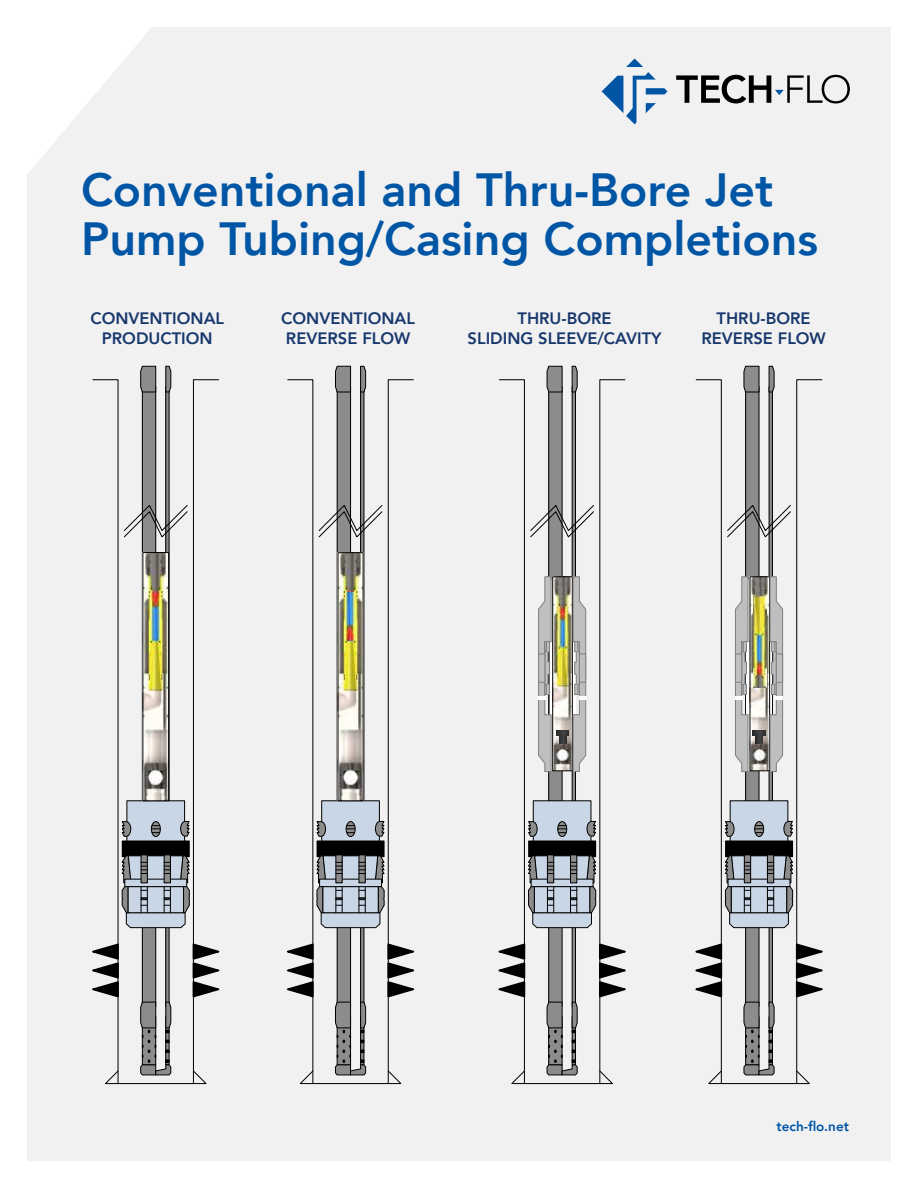
<style>
.page{position:relative;width:918px;height:1188px;background:#fff}
.page>*{position:absolute;margin:0;border:0;box-sizing:border-box;transform-origin:0 0}
.t1{font:800 46.5px/49.5px "Avenir";color:#0056a5}
.t2{font:800 16.5px/19.8px "Avenir";color:#18386d;text-align:center}
.t3{font:800 13.5px "Avenir";color:#0056a5}
</style>
<div class="page">
<div style="left:27px;top:27px;width:864px;height:1134px;background:#f1f1f2"></div>
<svg style="left:602px;top:58px;width:66px;height:66px"></svg>
<svg style="left:676px;top:75px;width:174px;height:28px"></svg>
<svg style="left:140px;top:366px;width:16px;height:13px"></svg>
<svg style="left:166px;top:366px;width:5px;height:13px"></svg>
<svg style="left:87px;top:942px;width:5px;height:57px"></svg>
<svg style="left:220px;top:942px;width:5px;height:57px"></svg>
<svg style="left:92px;top:379px;width:128px;height:706px"></svg>
<svg style="left:123px;top:504px;width:66px;height:35px"></svg>
<div style="left:127px;top:801px;width:58px;height:90px;background:#c8d6e6"></div>
<div style="left:122px;top:841px;width:67px;height:16px;background:#000"></div>
<svg style="left:122px;top:855px;width:68px;height:73px"></svg>
<svg style="left:122px;top:821px;width:9px;height:16px"></svg>
<svg style="left:181px;top:821px;width:8px;height:15px"></svg>
<svg style="left:151px;top:822px;width:9px;height:15px"></svg>
<div style="left:151px;top:822px;width:9px;height:15px;border:1px solid #000;border-radius:50%"></div>
<svg style="left:151px;top:825px;width:9px;height:8px"></svg>
<img style="left:145px;top:554px;width:22px;height:245px">
<div style="left:143px;top:552px;width:26px;height:249px;border:1px solid #000"></div>
<svg style="left:335px;top:366px;width:16px;height:13px"></svg>
<svg style="left:360px;top:366px;width:6px;height:13px"></svg>
<svg style="left:282px;top:942px;width:5px;height:57px"></svg>
<svg style="left:414px;top:942px;width:5px;height:57px"></svg>
<svg style="left:287px;top:379px;width:127px;height:706px"></svg>
<svg style="left:318px;top:504px;width:65px;height:35px"></svg>
<div style="left:322px;top:801px;width:57px;height:90px;background:#c8d6e6"></div>
<div style="left:317px;top:841px;width:67px;height:16px;background:#000"></div>
<svg style="left:316px;top:855px;width:69px;height:73px"></svg>
<svg style="left:317px;top:821px;width:9px;height:16px"></svg>
<svg style="left:375px;top:821px;width:9px;height:15px"></svg>
<svg style="left:346px;top:822px;width:9px;height:15px"></svg>
<div style="left:346px;top:822px;width:9px;height:15px;border:1px solid #000;border-radius:50%"></div>
<svg style="left:346px;top:825px;width:9px;height:8px"></svg>
<img style="left:340px;top:555px;width:21px;height:244px">
<img style="left:346px;top:592px;width:9px;height:49px">
<svg style="left:744px;top:366px;width:15px;height:13px"></svg>
<svg style="left:769px;top:366px;width:5px;height:13px"></svg>
<svg style="left:690px;top:942px;width:5px;height:57px"></svg>
<svg style="left:823px;top:942px;width:5px;height:57px"></svg>
<svg style="left:695px;top:379px;width:128px;height:706px"></svg>
<svg style="left:726px;top:504px;width:66px;height:35px"></svg>
<div style="left:730px;top:801px;width:58px;height:90px;background:#c8d6e6"></div>
<div style="left:726px;top:841px;width:67px;height:16px;background:#000"></div>
<svg style="left:725px;top:855px;width:68px;height:73px"></svg>
<svg style="left:725px;top:821px;width:9px;height:16px"></svg>
<svg style="left:784px;top:821px;width:9px;height:15px"></svg>
<svg style="left:755px;top:822px;width:9px;height:15px"></svg>
<div style="left:755px;top:822px;width:9px;height:15px;border:1px solid #000;border-radius:50%"></div>
<svg style="left:755px;top:825px;width:8px;height:8px"></svg>
<svg style="left:547px;top:366px;width:15px;height:13px"></svg>
<svg style="left:572px;top:366px;width:5px;height:13px"></svg>
<svg style="left:493px;top:942px;width:5px;height:57px"></svg>
<svg style="left:626px;top:942px;width:5px;height:57px"></svg>
<svg style="left:498px;top:379px;width:128px;height:706px"></svg>
<svg style="left:529px;top:504px;width:66px;height:35px"></svg>
<div style="left:533px;top:801px;width:58px;height:90px;background:#c8d6e6"></div>
<div style="left:529px;top:841px;width:67px;height:16px;background:#000"></div>
<svg style="left:528px;top:855px;width:68px;height:73px"></svg>
<svg style="left:528px;top:821px;width:9px;height:16px"></svg>
<svg style="left:587px;top:821px;width:9px;height:15px"></svg>
<svg style="left:558px;top:822px;width:9px;height:15px"></svg>
<div style="left:558px;top:822px;width:9px;height:15px;border:1px solid #000;border-radius:50%"></div>
<svg style="left:558px;top:825px;width:9px;height:8px"></svg>
<img style="left:735px;top:576px;width:48px;height:196px">
<img style="left:538px;top:576px;width:48px;height:196px">
<p class="t1" style="left:81px;top:165px;width:739px">Conventional and Thru-Bore Jet<br>Pump Tubing/Casing Completions</p>
<p class="t2" style="left:90px;top:308px;width:135px">CONVENTIONAL<br>PRODUCTION</p>
<p class="t2" style="left:281px;top:308px;width:135px;text-align:left">CONVENTIONAL<br>REVERSE FLOW</p>
<p class="t2" style="left:468px;top:308px;width:195px">THRU-BORE<br>SLIDING SLEEVE/CAVITY</p>
<p class="t2" style="left:701px;top:308px;width:126px">THRU-BORE<br>REVERSE FLOW</p>
<p class="t3" style="left:777px;top:1116px;width:74px">tech-flo.net</p>
</div>
